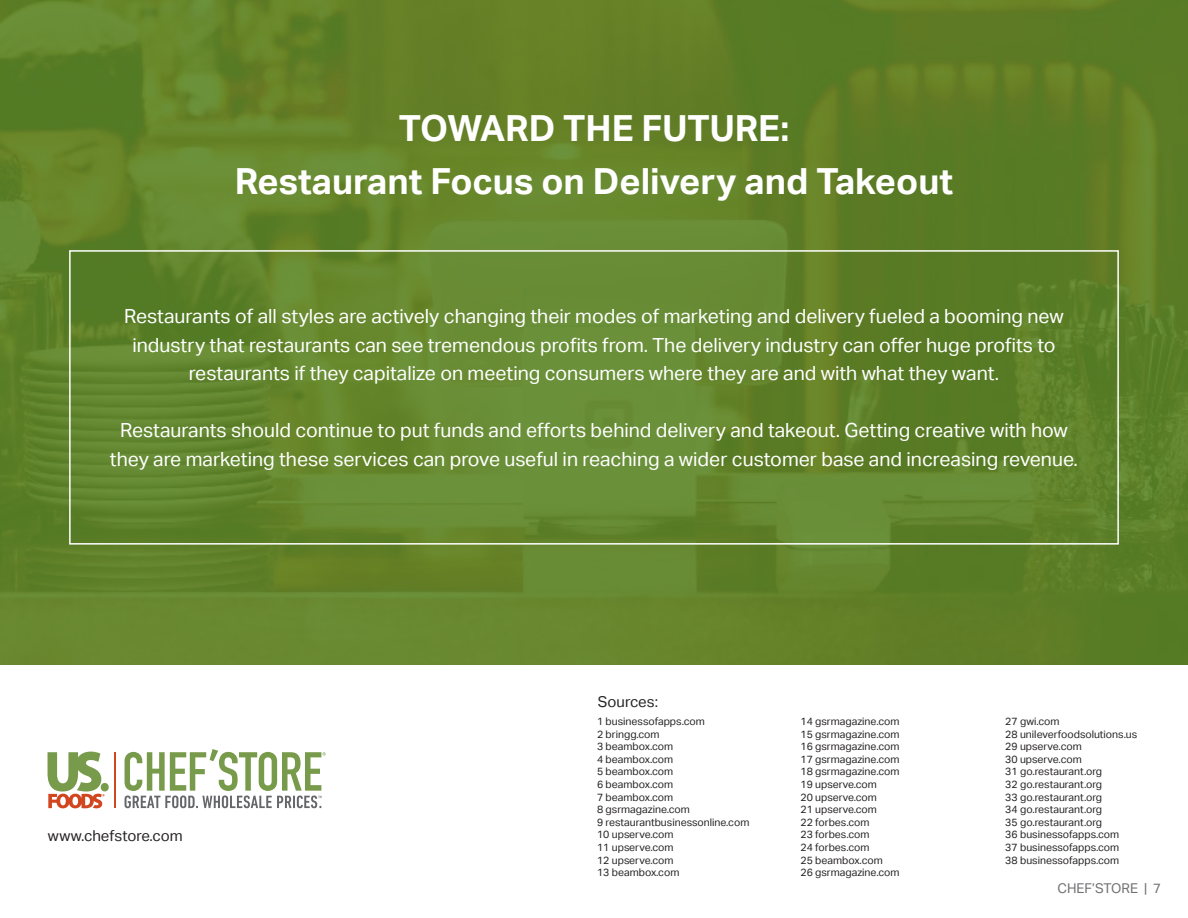
<style>
.page{position:relative;width:1188px;height:918px;background:#fff}
.page>*{position:absolute;margin:0;border:0;box-sizing:border-box;transform-origin:0 0}
.t1{font:700 36px/53.4px "Aktiv Grotesk";color:#fff;text-align:center}
.t2{font:19.5px/28.5px "Aktiv Grotesk";color:#fff;text-align:center}
.t3{font:15px "Aktiv Grotesk";color:#262323}
.t4{font:13.5px "Aktiv Grotesk";color:#717073}
.t5{font:10.5px/12.6px "Aktiv Grotesk";color:#262323}
</style>
<div class="page">
<img style="left:0;top:0;width:1188px;height:664px">
<div style="left:69px;top:250px;width:1050px;height:295px;border:2px solid #fff"></div>
<hr style="left:115px;top:752px;width:1px;height:56px;background:#d1461f">
<div style="left:101px;top:783px;width:8px;height:8px;background:#779b4b;border-radius:50%"></div>
<svg style="left:48px;top:752px;width:57px;height:56px"></svg>
<svg style="left:125px;top:749px;width:201px;height:59px"></svg>
<h1 class="t1" style="left:235px;top:102px;width:720px">TOWARD THE FUTURE:<br>Restaurant Focus on Delivery and Takeout</h1>
<p class="t2" style="left:124px;top:302px;width:941px">Restaurants of all styles are actively changing their modes of marketing and delivery fueled a booming new industry that restaurants can see tremendous profits from. The delivery industry can offer huge profits to restaurants if they capitalize on meeting consumers where they are and with what they want.</p>
<h2 class="t2" style="left:110px;top:416px;width:970px">Restaurants should continue to put funds and efforts behind delivery and takeout. Getting creative with how they are marketing these services can prove useful in reaching a wider customer base and increasing revenue.</h2>
<h3 class="t3" style="left:48px;top:828px;width:136px">www.chefstore.com</h3>
<h3 class="t3" style="left:598px;top:693px;width:62px">Sources:</h3>
<p class="t5" style="left:597px;top:715px;width:154px">1 businessofapps.com<br>2 bringg.com<br>3 beambox.com<br>4 beambox.com<br>5 beambox.com<br>6 beambox.com<br>7 beambox.com<br>8 gsrmagazine.com<br>9 restaurantbusinessonline.com<br>10 upserve.com<br>11 upserve.com<br>12 upserve.com<br>13 beambox.com</p>
<p class="t5" style="left:800px;top:715px;width:101px">14 gsrmagazine.com<br>15 gsrmagazine.com<br>16 gsrmagazine.com<br>17 gsrmagazine.com<br>18 gsrmagazine.com<br>19 upserve.com<br>20 upserve.com<br>21 upserve.com<br>22 forbes.com<br>23 forbes.com<br>24 forbes.com<br>25 beambox.com<br>26 gsrmagazine.com</p>
<p class="t5" style="left:1005px;top:715px;width:133px">27 gwi.com<br>28 unileverfoodsolutions.us<br>29 upserve.com<br>30 upserve.com<br>31 go.restaurant.org<br>32 go.restaurant.org<br>33 go.restaurant.org<br>34 go.restaurant.org<br>35 go.restaurant.org<br>36 businessofapps.com<br>37 businessofapps.com<br>38 businessofapps.com</p>
<p class="t4" style="left:1058px;top:881px;width:105px">CHEF’STORE | 7</p>
</div>
